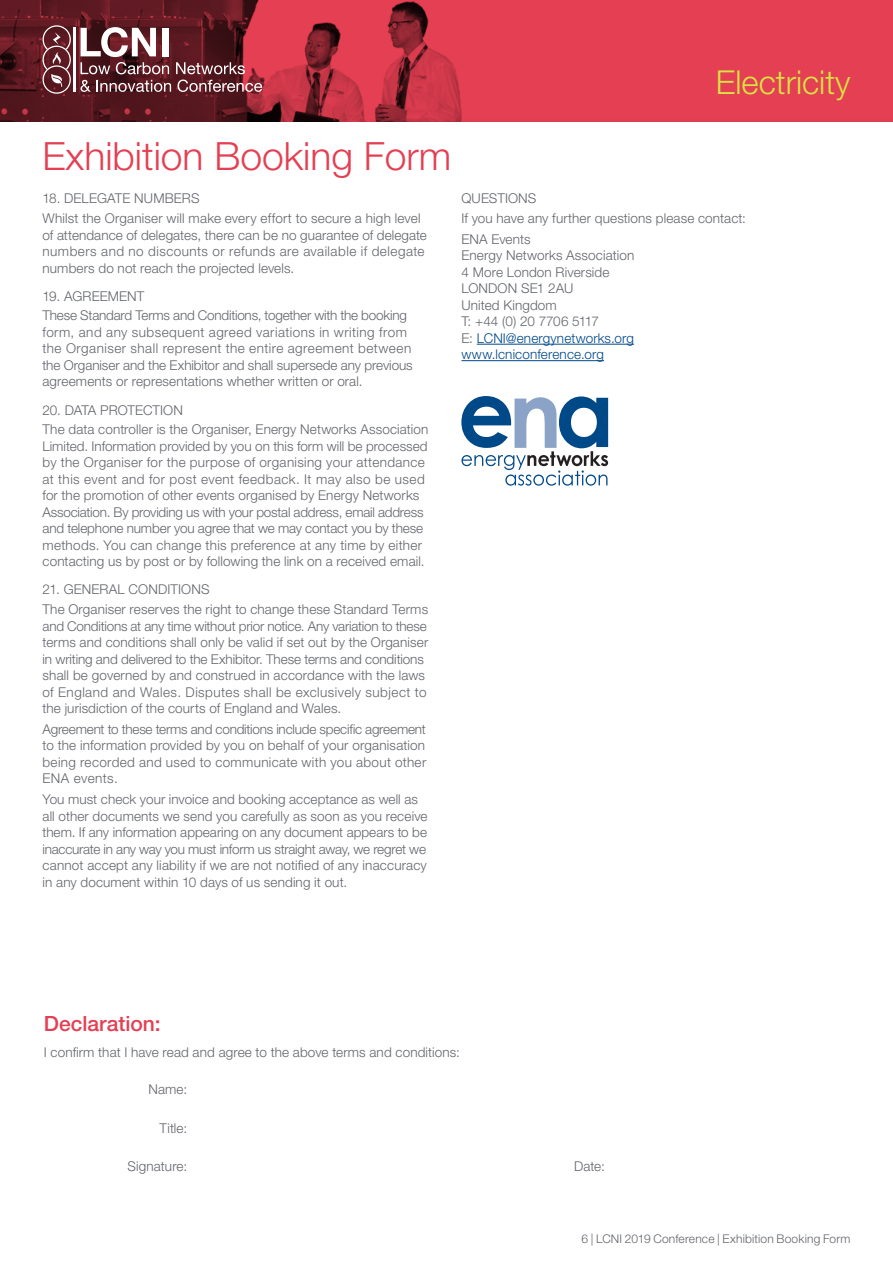
<style>
.page{position:relative;width:893px;height:1263px;background:#fff}
.page>*{position:absolute;margin:0;border:0;box-sizing:border-box;transform-origin:0 0}
.t1{font:300 39px "Helvetica Neue LT Std";color:#e43f52}
.t2{font:300 33px "Helvetica Neue LT Std";color:#d8e244}
.t3{font:500 21px "Helvetica Neue LT Std";color:#e43f52}
.t4{font:300 13.5px/16.5px "Helvetica Neue LT Std";letter-spacing:.01em;color:#61646a}
.t5{font:300 13.5px/19.6px "Helvetica Neue LT Std";letter-spacing:-.015em;color:#61646a}
.t6{font:300 12px "Helvetica Neue LT Std";letter-spacing:.015em;color:#61646a}
.s1{color:#004988}
</style>
<div class="page">
<div style="left:0;top:0;width:893px;height:123px;background:#000;opacity:.2"></div>
<svg style="left:43px;top:25px;width:28px;height:69px;background:#7b464c"></svg>
<hr style="left:73px;top:28px;width:2px;height:64px;background:#fff">
<svg style="left:81px;top:80px;width:90px;height:12px"></svg>
<svg style="left:177px;top:80px;width:85px;height:12px"></svg>
<svg style="left:176px;top:62px;width:69px;height:12px"></svg>
<svg style="left:80px;top:27px;width:89px;height:47px"></svg>
<hr style="left:477px;top:344px;width:157px;height:1px;background:#004988">
<hr style="left:461px;top:360px;width:143px;height:1px;background:#004988">
<svg style="left:461px;top:396px;width:147px;height:90px"></svg>
<h2 class="t2" style="left:716px;top:62px;width:136px">Electricity</h2>
<h1 class="t1" style="left:43px;top:132px;width:410px">Exhibition Booking Form</h1>
<p class="t4" style="left:43px;top:188px;width:380px;line-height:19.6px">18. DELEGATE NUMBERS<br>Whilst the Organiser will make every effort to secure a high level</p>
<p class="t4" style="left:43px;top:226px;width:386px">of attendance of delegates, there can be no guarantee of delegate numbers and no discounts or refunds are available if delegate numbers do not reach the projected levels.</p>
<p class="t5" style="left:43px;top:286px;width:366px">19. AGREEMENT<br>These Standard Terms and Conditions, together with the booking</p>
<p class="t4" style="left:43px;top:324px;width:372px">form, and any subsequent agreed variations in writing from the Organiser shall represent the entire agreement between the Organiser and the Exhibitor and shall supersede any previous agreements or representations whether written or oral.</p>
<p class="t4" style="left:43px;top:400px;width:387px;line-height:19.6px">20. DATA PROTECTION<br>The data controller is the Organiser, Energy Networks Association</p>
<p class="t4" style="left:43px;top:437px;width:386px">Limited. Information provided by you on this form will be processed by the Organiser for the purpose of organising your attendance at this event and for post event feedback. It may also be used for the promotion of other events organised by Energy Networks Association. By providing us with your postal address, email address and telephone number you agree that we may contact you by these methods. You can change this preference at any time by either contacting us by post or by following the link on a received email.</p>
<p class="t4" style="left:43px;top:580px;width:387px;line-height:19.6px">21. GENERAL CONDITIONS<br>The Organiser reserves the right to change these Standard Terms</p>
<p class="t4" style="left:43px;top:617px;width:387px">and Conditions at any time without prior notice. Any variation to these terms and conditions shall only be valid if set out by the Organiser in writing and delivered to the Exhibitor. These terms and conditions shall be governed by and construed in accordance with the laws of England and Wales. Disputes shall be exclusively subject to the jurisdiction of the courts of England and Wales.</p>
<p class="t4" style="left:43px;top:720px;width:385px;text-align:justify">Agreement to these terms and conditions include specific agreement to the information provided by you on behalf of your organisation being recorded and used to communicate with you about other ENA events.</p>
<p class="t4" style="left:43px;top:791px;width:387px">You must check your invoice and booking acceptance as well as all other documents we send you carefully as soon as you receive them. If any information appearing on any document appears to be inaccurate in any way you must inform us straight away, we regret we cannot accept any liability if we are not notified of any inaccuracy in any document within 10 days of us sending it out.</p>
<p class="t4" style="left:461px;top:188px;width:286px;line-height:20.2px">QUESTIONS<br>If you have any further questions please contact:<br>ENA Events</p>
<p class="t4" style="left:461px;top:247px;width:174px">Energy Networks Association<br>4 More London Riverside<br>LONDON SE1 2AU<br>United Kingdom<br>T: +44 (0) 20 7706 5117<br>E: <span class="s1">LCNI@energynetworks.org www.lcniconference.org</span></p>
<h3 class="t3" style="left:44px;top:1011px;width:118px">Declaration:</h3>
<p class="t4" style="left:44px;top:1043px;width:417px">I confirm that I have read and agree to the above terms and conditions:</p>
<p class="t4" style="left:148px;top:1081px;width:40px">Name:</p>
<p class="t4" style="left:160px;top:1119px;width:29px">Title:</p>
<p class="t4" style="left:128px;top:1157px;width:61px">Signature:</p>
<p class="t4" style="left:574px;top:1157px;width:32px">Date:</p>
<p class="t6" style="left:581px;top:1231px;width:270px">6 | LCNI 2019 Conference | Exhibition Booking Form</p>
</div>
